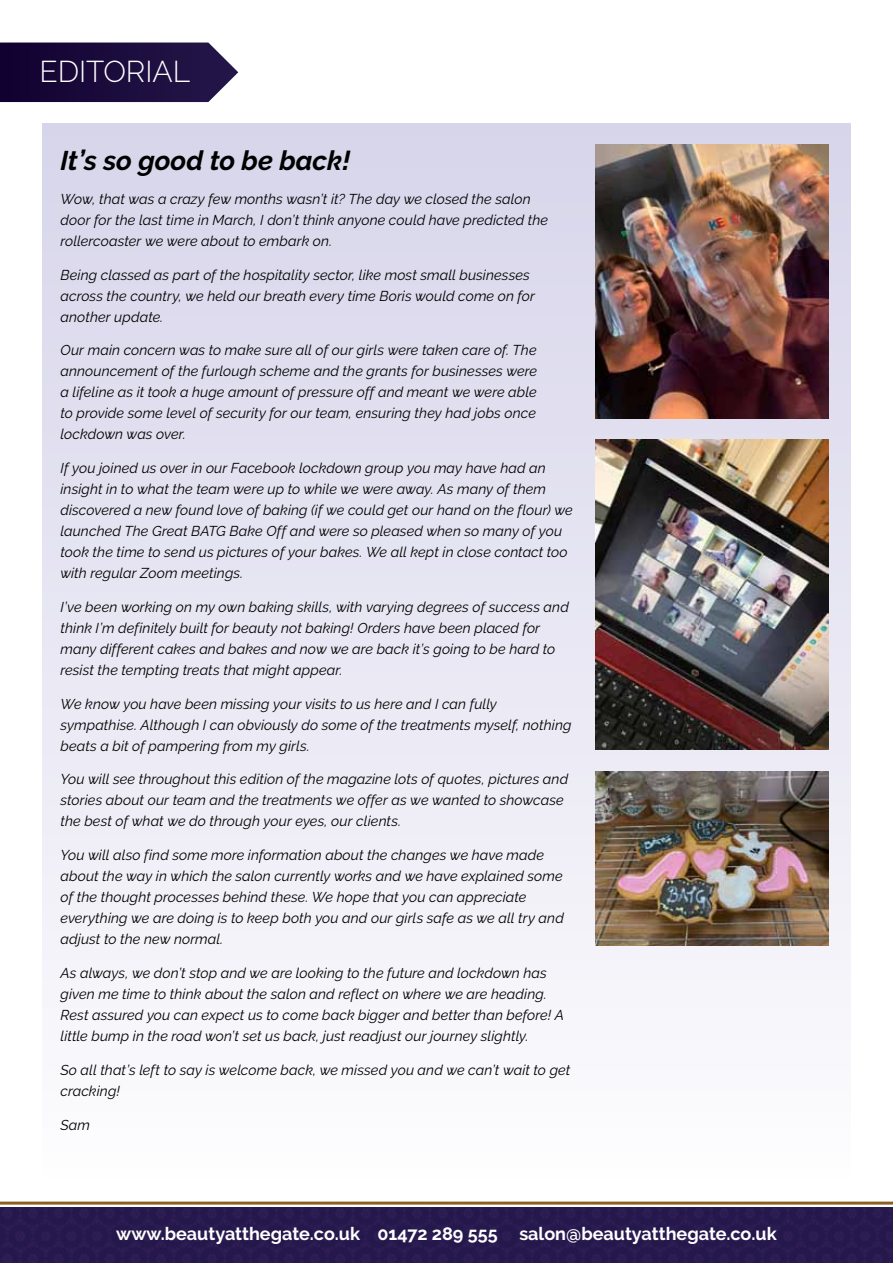
<style>
.page{position:relative;width:893px;height:1263px;background:#fff}
.page>*{position:absolute;margin:0;border:0;box-sizing:border-box;transform-origin:0 0}
.t1{font:300 30px "Raleway";color:#fff}
.t2{font:italic 700 27px "Raleway";color:#000}
.t3{font:700 18px "Raleway";color:#fff}
.t4{font:italic 14.25px/21px "Raleway";letter-spacing:.005em;color:#000}
</style>
<div class="page">
<div style="left:43px;top:123px;width:807px;height:1054px;background:linear-gradient(to bottom,#d6d4ea,#fcfcfe)"></div>
<div style="left:0;top:1208px;width:893px;height:55px;background:#26194d"></div>
<hr style="left:0;top:1201px;width:893px;height:3px;background:#8b5f20">
<svg style="left:0;top:43px;width:238px;height:59px;background:#281a48"></svg>
<img style="left:595px;top:771px;width:233px;height:175px">
<img style="left:595px;top:439px;width:233px;height:311px">
<img style="left:595px;top:145px;width:233px;height:273px">
<h1 class="t1" style="left:39px;top:54px;width:152px">EDITORIAL</h1>
<h2 class="t2" style="left:60px;top:145px;width:291px">It’s so good to be back!</h2>
<p class="t4" style="left:60px;top:188px;width:489px">Wow, that was a crazy few months wasn’t it? The day we closed the salon door for the last time in March, I don’t think anyone could have predicted the rollercoaster we were about to embark on.</p>
<p class="t4" style="left:60px;top:264px;width:476px">Being classed as part of the hospitality sector, like most small businesses across the country, we held our breath every time Boris would come on for another update.</p>
<p class="t4" style="left:60px;top:340px;width:478px;text-align:justify">Our main concern was to make sure all of our girls were taken care of. The announcement of the furlough scheme and the grants for businesses were a lifeline as it took a huge amount of pressure off and meant we were able to provide some level of security for our team, ensuring they had jobs once lockdown was over.</p>
<p class="t4" style="left:60px;top:457px;width:514px">If you joined us over in our Facebook lockdown group you may have had an insight in to what the team were up to while we were away. As many of them discovered a new found love of baking (if we could get our hand on the flour) we launched The Great BATG Bake Off and were so pleased when so many of you took the time to send us pictures of your bakes. We all kept in close contact too with regular Zoom meetings.</p>
<p class="t4" style="left:60px;top:596px;width:510px">I’ve been working on my own baking skills, with varying degrees of success and think I’m definitely built for beauty not baking! Orders have been placed for many different cakes and bakes and now we are back it’s going to be hard to resist the tempting treats that might appear.</p>
<p class="t4" style="left:60px;top:693px;width:512px">We know you have been missing your visits to us here and I can fully sympathise. Although I can obviously do some of the treatments myself, nothing beats a bit of pampering from my girls.</p>
<p class="t4" style="left:60px;top:769px;width:509px">You will see throughout this edition of the magazine lots of quotes, pictures and stories about our team and the treatments we offer as we wanted to showcase the best of what we do through your eyes, our clients.</p>
<p class="t4" style="left:60px;top:845px;width:505px">You will also find some more information about the changes we have made about the way in which the salon currently works and we have explained some of the thought processes behind these. We hope that you can appreciate everything we are doing is to keep both you and our girls safe as we all try and adjust to the new normal.</p>
<p class="t4" style="left:60px;top:962px;width:505px">As always, we don’t stop and we are looking to the future and lockdown has given me time to think about the salon and reflect on where we are heading.<br>Rest assured you can expect us to come back bigger and better than before! A little bump in the road won’t set us back, just readjust our journey slightly.</p>
<p class="t4" style="left:60px;top:1059px;width:511px">So all that’s left to say is welcome back, we missed you and we can’t wait to get cracking!</p>
<p class="t4" style="left:60px;top:1114px;width:31px">Sam</p>
<p class="t3" style="left:116px;top:1223px;width:662px">www.beautyatthegate.co.uk 01472 289 555 salon@beautyatthegate.co.uk</p>
</div>
